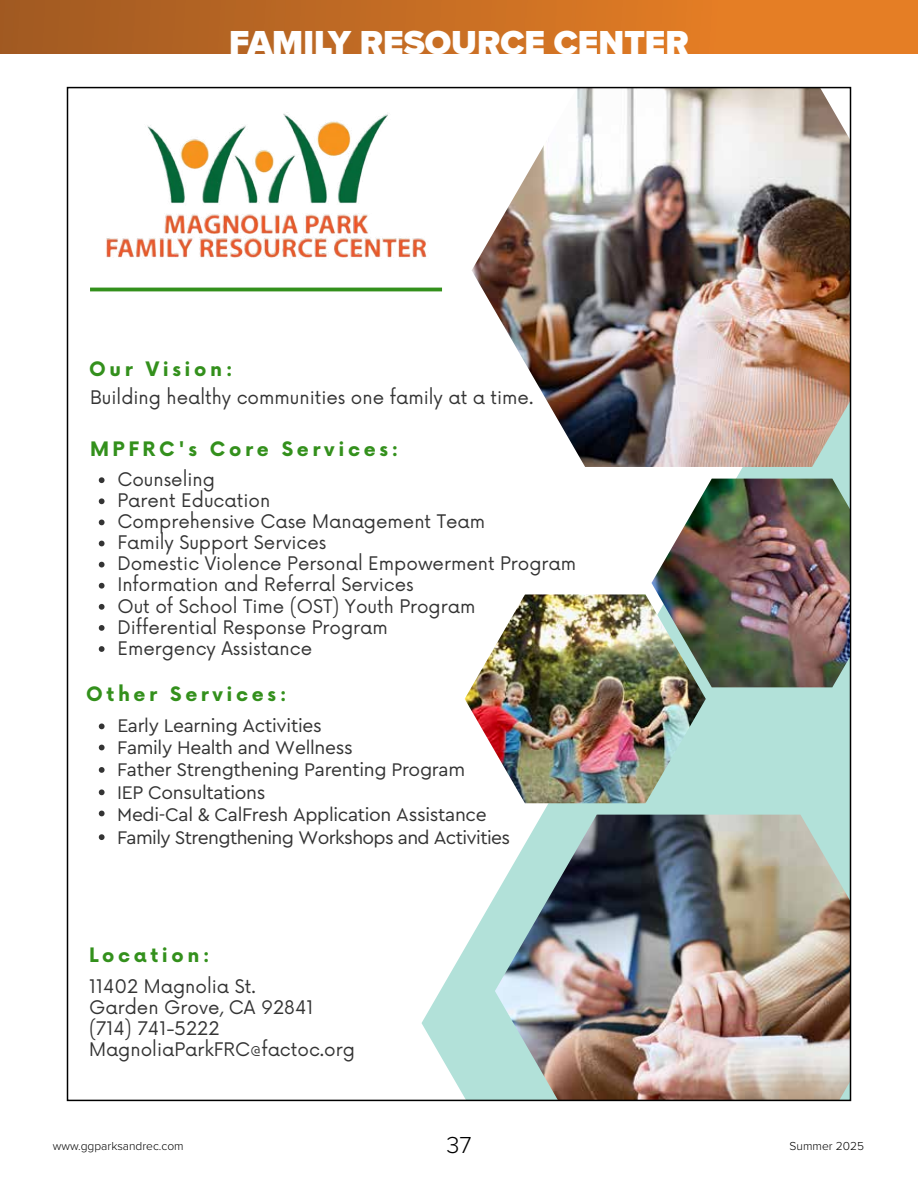
<style>
.page{position:relative;width:918px;height:1188px;background:#fff}
.page>*{position:absolute;margin:0;border:0;box-sizing:border-box;transform-origin:0 0}
.t1{font:900 34.5px "Proxima Nova";color:#fff}
.t2{font:300 24px "Proxima Nova";color:#000}
.t3{font:700 19.5px "Now";letter-spacing:.185em;color:#33901c}
.t4{font:700 19.35px "Now";letter-spacing:.185em;color:#33901c}
.t5{font:19.2px/22.4px "Cera Pro";letter-spacing:-.015em;color:#343434}
.t6{font:18.3px/21.1px "Now";color:#343434}
.t7{font:300 12px "Proxima Nova";color:#000}
</style>
<div class="page">
<svg style="left:422px;top:467px;width:426px;height:631px"></svg>
<img style="left:465px;top:594px;width:241px;height:209px">
<img style="left:472px;top:90px;width:376px;height:377px">
<img style="left:651px;top:479px;width:197px;height:208px">
<img style="left:495px;top:815px;width:353px;height:283px">
<hr style="left:90px;top:288px;width:352px;height:3px;background:#33901c">
<img style="left:106px;top:114px;width:321px;height:144px">
<svg style="left:99px;top:477px;width:6px;height:6px"></svg>
<svg style="left:99px;top:498px;width:6px;height:6px"></svg>
<svg style="left:99px;top:520px;width:6px;height:5px"></svg>
<svg style="left:99px;top:541px;width:6px;height:5px"></svg>
<svg style="left:99px;top:562px;width:6px;height:5px"></svg>
<svg style="left:99px;top:583px;width:6px;height:6px"></svg>
<svg style="left:99px;top:604px;width:6px;height:6px"></svg>
<svg style="left:99px;top:625px;width:6px;height:6px"></svg>
<svg style="left:99px;top:646px;width:6px;height:6px"></svg>
<svg style="left:99px;top:724px;width:6px;height:5px"></svg>
<svg style="left:99px;top:745px;width:6px;height:5px"></svg>
<svg style="left:99px;top:767px;width:6px;height:6px"></svg>
<svg style="left:99px;top:789px;width:6px;height:6px"></svg>
<svg style="left:99px;top:811px;width:6px;height:5px"></svg>
<svg style="left:99px;top:834px;width:6px;height:6px"></svg>
<img style="left:0;top:0;width:918px;height:54px">
<h1 class="t1" style="left:229px;top:17px;width:461px">FAMILY RESOURCE CENTER</h1>
<p class="t3" style="left:89px;top:355px;width:145px">Our Vision:</p>
<p class="t6" style="left:90px;top:386px;width:445px">Building healthy communities one family at a time.</p>
<p class="t3" style="left:90px;top:434px;width:310px">MPFRC's Core Services:</p>
<p class="t6" style="left:117px;top:467px;width:460px">Counseling<br>Parent Education<br>Comprehensive Case Management Team<br>Family Support Services<br>Domestic Violence Personal Empowerment Program<br>Information and Referral Services<br>Out of School Time (OST) Youth Program<br>Differential Response Program<br>Emergency Assistance</p>
<p class="t4" style="left:86px;top:680px;width:202px">Other Services:</p>
<p class="t5" style="left:117px;top:714px;width:394px">Early Learning Activities<br>Family Health and Wellness<br>Father Strengthening Parenting Program<br>IEP Consultations<br>Medi-Cal &amp; CalFresh Application Assistance Family Strengthening Workshops and Activities</p>
<p class="t4" style="left:89px;top:941px;width:122px">Location:</p>
<p class="t6" style="left:89px;top:974px;width:267px">11402 Magnolia St.<br>Garden Grove, CA 92841 (714) 741-5222<br>MagnoliaParkFRC@factoc.org</p>
<p class="t7" style="left:53px;top:1137px;width:132px">www.ggparksandrec.com</p>
<h2 class="t2" style="left:446px;top:1127px;width:27px">37</h2>
<p class="t7" style="left:790px;top:1137px;width:76px">Summer 2025</p>
</div>
